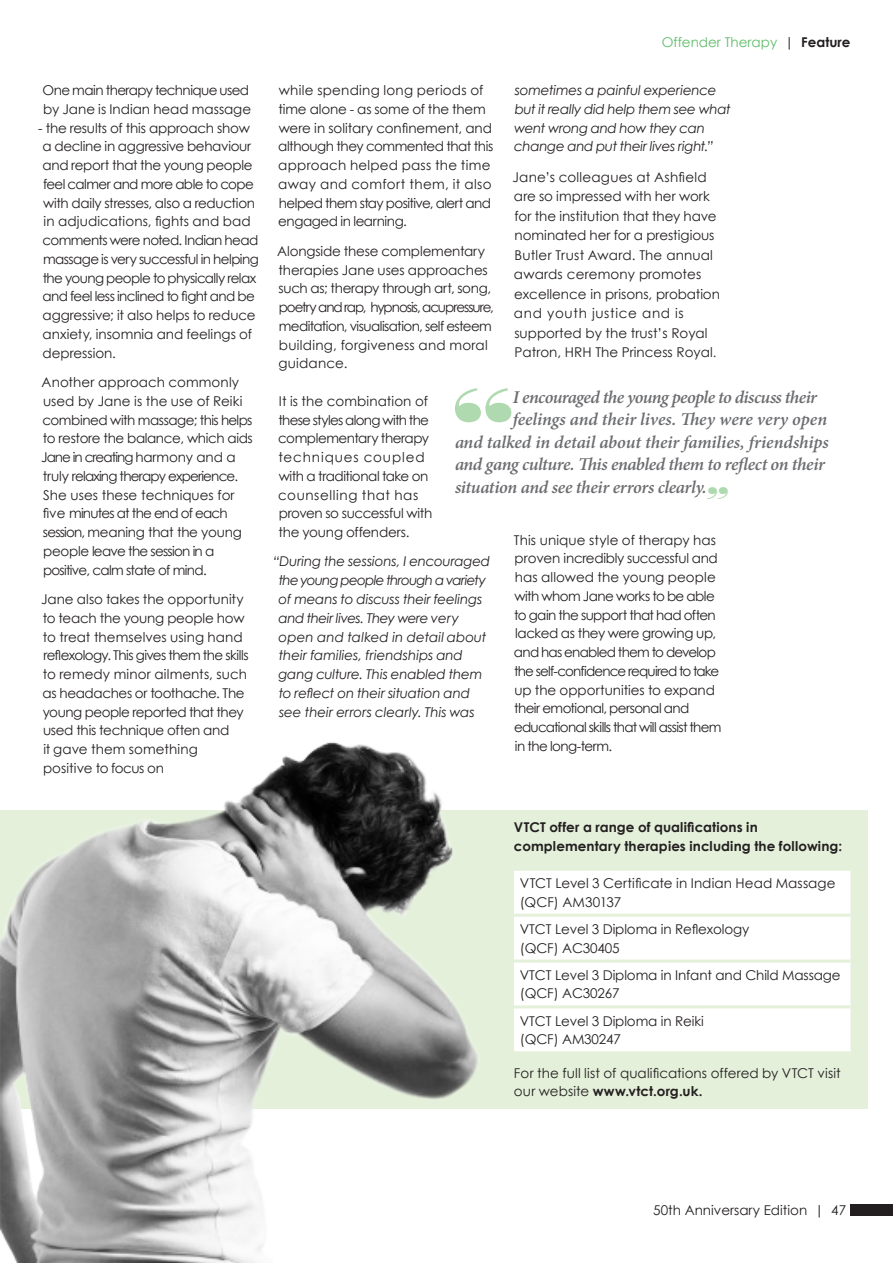
<style>
.page{position:relative;width:893px;height:1263px;background:#fff}
.page>*{position:absolute;margin:0;border:0;box-sizing:border-box;transform-origin:0 0}
.t1{font:84.15px "Bodoni Std Poster";color:#afd9ae}
.t2{font:italic 30px "Bodoni Std Poster";color:#afd9ae}
.t3{font:italic 600 18px "Minion Pro";letter-spacing:-.015em;color:#6c6d70}
.t4{font:italic 600 18px "Minion Pro";letter-spacing:-.035em;color:#6c6d70}
.No_Spacing{font:13.5px/18.8px "Century Gothic";letter-spacing:-.015em;color:#231f20}
.No_Spacing-2{font:13.5px/18.8px "Century Gothic";letter-spacing:-.04em;color:#231f20}
.No_Spacing-3{font:italic 13.5px/18.8px "Century Gothic";letter-spacing:-.015em;color:#231f20}
.No_Spacing-4{font:700 13.5px/18.8px "Century Gothic";letter-spacing:.01em;color:#231f20}
.No_Spacing-5{font:13.5px/18.8px "Century Gothic";letter-spacing:.01em;color:#231f20}
.No_Spacing-6{font:13.5px/18.8px "Century Gothic";letter-spacing:-.035em;color:#231f20}
.No_Spacing-7{font:13.5px/18.8px "Century Gothic";letter-spacing:.005em;color:#231f20}
.t5{font:13.5px "Century Gothic";color:#5ebd68}
.s1{color:#231f20}
.s2{font-weight:700;color:#231f20}
.s3{color:#414042}
.s4{font-weight:700}
</style>
<div class="page">
<div style="left:850px;top:1204px;width:43px;height:11px;background:#231f20"></div>
<div style="left:0;top:810px;width:867px;height:298px;background:#e4f0da"></div>
<img style="left:1px;top:742px;width:482px;height:521px">
<hr style="left:0;top:0;width:1px;height:1263px;background:#e4f0da">
<div style="left:514px;top:871px;width:336px;height:180px;background:#fff"></div>
<hr style="left:514px;top:914px;width:336px;height:3px;background:#e4f0da">
<hr style="left:514px;top:959px;width:336px;height:3px;background:#e4f0da">
<hr style="left:514px;top:1005px;width:336px;height:3px;background:#e4f0da">
<p class="No_Spacing-6" style="left:43px;top:81px;width:210px">One main therapy technique used by Jane is Indian head massage</p>
<p class="No_Spacing" style="left:43px;top:118px;width:218px;text-indent:-4px">- the results of this approach show a decline in aggressive behaviour and report that the young people feel calmer and more able to cope with daily stresses, also a reduction in adjudications, fights and bad comments were noted. Indian head massage is very successful in helping the young people to physically relax and feel less inclined to fight and be aggressive; it also helps to reduce anxiety, insomnia and feelings of depression.</p>
<p class="No_Spacing" style="left:41px;top:373px;width:213px">Another approach commonly used by Jane is the use of Reiki combined with massage; this helps to restore the balance, which aids<br>Jane in creating harmony and a truly relaxing therapy experience.<br>She uses these techniques for five minutes at the end of each session, meaning that the young people leave the session in a positive, calm state of mind.</p>
<p class="No_Spacing" style="left:41px;top:589px;width:209px">Jane also takes the opportunity to teach the young people how to treat themselves using hand reflexology. This gives them the skills to remedy minor ailments, such as headaches or toothache. The young people reported that they used this technique often and<br>it gave them something<br>positive to focus on</p>
<p class="t5" style="left:662px;top:33px;width:190px">Offender Therapy <span class="s1">|</span> <span class="s2">Feature</span></p>
<p class="No_Spacing-3" style="left:514px;top:81px;width:218px">sometimes a painful experience but it really did help them see what went wrong and how they can change and put their lives right.”</p>
<p class="No_Spacing" style="left:512px;top:167px;width:209px;line-height:19.5px">Jane’s colleagues at Ashfield are so impressed with her work for the institution that they have nominated her for a prestigious<br>Butler Trust Award. The annual awards ceremony promotes excellence in prisons, probation and youth justice and is supported by the trust’s Royal<br>Patron, HRH The Princess Royal<span class="s3">.</span></p>
<p class="No_Spacing" style="left:278px;top:81px;width:217px">while spending long periods of time alone - as some of the them were in solitary confinement, and although they commented that this approach helped pass the time away and comfort them, it also helped them stay positive, alert and engaged in learning.</p>
<p class="No_Spacing" style="left:277px;top:241px;width:215px">Alongside these complementary therapies Jane uses approaches such as; therapy through art, song,</p>
<p class="No_Spacing-2" style="left:278px;top:298px;width:217px">poetry and rap, hypnosis, acupressure, meditation, visualisation, self esteem building, forgiveness and moral guidance.</p>
<p class="No_Spacing" style="left:278px;top:391px;width:155px">It is the combination of these styles along with the complementary therapy techniques coupled with a traditional take on counselling that has proven so successful with the young offenders.</p>
<p class="No_Spacing-3" style="left:278px;top:552px;width:213px;text-indent:-5px">“During the sessions, I encouraged the young people through a variety of means to discuss their feelings and their lives. They were very open and talked in detail about their families, friendships and gang culture. This enabled them to reflect on their situation and see their errors clearly. This was</p>
<p class="t1" style="left:453px;top:367px;width:62px">“</p>
<p class="t4" style="left:513px;top:384px;width:306px">I encouraged the young people to discuss their</p>
<p class="t3" style="left:513px;top:407px;width:316px">feelings and their lives. They were very open</p>
<p class="t3" style="left:455px;top:429px;width:375px">and talked in detail about their families, friendships</p>
<p class="t3" style="left:455px;top:452px;width:371px">and gang culture. This enabled them to reflect on their</p>
<p class="t3" style="left:455px;top:474px;width:253px">situation and see their errors clearly.</p>
<p class="t2" style="left:707px;top:479px;width:23px">”</p>
<p class="No_Spacing-2" style="left:514px;top:530px;width:209px">This unique style of therapy has proven incredibly successful and has allowed the young people with whom Jane works to be able to gain the support that had often lacked as they were growing up, and has enabled them to develop the self-confidence required to take up the opportunities to expand their emotional, personal and educational skills that will assist them in the long-term.</p>
<p class="No_Spacing-4" style="left:514px;top:817px;width:330px">VTCT offer a range of qualifications in complementary therapies including the following:</p>
<p class="No_Spacing-7" style="left:520px;top:873px;width:317px">VTCT Level 3 Certificate in Indian Head Massage (QCF) AM30137</p>
<p class="No_Spacing" style="left:520px;top:919px;width:231px">VTCT Level 3 Diploma in Reflexology</p>
<p class="No_Spacing" style="left:520px;top:938px;width:101px">(QCF) AC30405</p>
<p class="No_Spacing" style="left:520px;top:965px;width:322px">VTCT Level 3 Diploma in Infant and Child Massage (QCF) AC30267</p>
<p class="No_Spacing" style="left:520px;top:1011px;width:185px">VTCT Level 3 Diploma in Reiki</p>
<p class="No_Spacing" style="left:520px;top:1030px;width:103px">(QCF) AM30247</p>
<p class="No_Spacing-5" style="left:514px;top:1063px;width:328px">For the full list of qualifications offered by VTCT visit our website <span class="s4">www.vtct.org.uk.</span></p>
<p class="No_Spacing" style="left:653px;top:1200px;width:195px">50th Anniversary Edition | 47</p>
</div>
